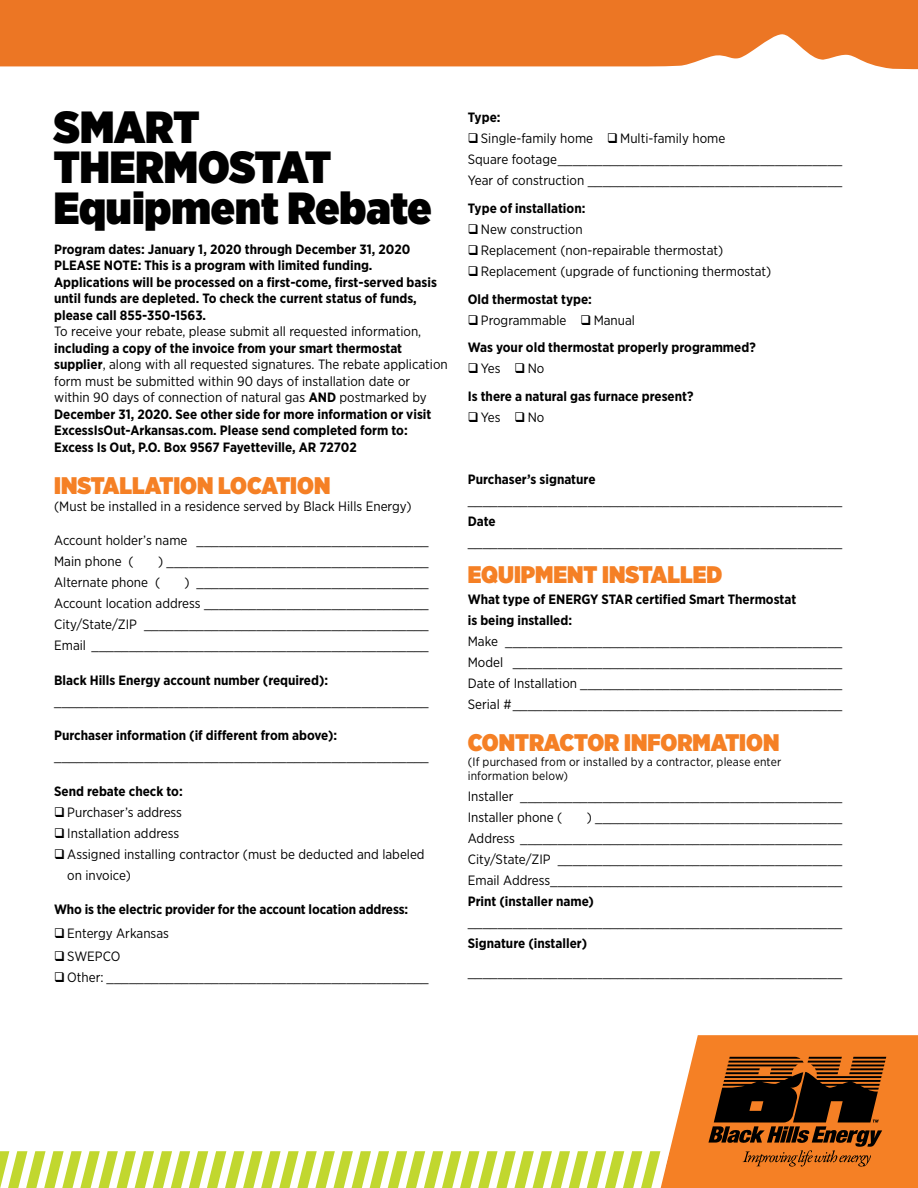
<style>
.page{position:relative;width:918px;height:1188px;background:#fff}
.page>*{position:absolute;margin:0;border:0;box-sizing:border-box;transform-origin:0 0}
.LARGE_PAGE_TITLE_HEA{font:900 45px/40.5px "Gotham Narrow";color:#000}
.GENERAL_PARAGRAPH{font:900 24px "Gotham Narrow";color:#f58025}
.GENERAL_PARAGRAPH-2{font:13.5px/21px "Gotham Narrow";color:#000}
.GENERAL_PARAGRAPH-3{font:700 13.5px/16.5px "Gotham Narrow";color:#000}
.GENERAL_PARAGRAPH-4{font:12px/14.4px "Gotham Narrow";letter-spacing:.015em;color:#000}
.s1{font-weight:700}
.s2{font-weight:400}
</style>
<div class="page">
<svg style="left:0;top:1035px;width:918px;height:153px"></svg>
<svg style="left:0;top:0;width:918px;height:69px;background:#ed8034"></svg>
<p class="LARGE_PAGE_TITLE_HEA" style="left:54px;top:106px;width:379px">SMART<br>THERMOSTAT<br>Equipment Rebate</p>
<p class="GENERAL_PARAGRAPH-3" style="left:468px;top:109px;width:34px">Type:</p>
<p class="GENERAL_PARAGRAPH-2" style="left:468px;top:128px;width:376px">❑ Single-family home ❑ Multi-family home<br>Square footage______________________________________<br>Year of construction __________________________________</p>
<p class="GENERAL_PARAGRAPH-3" style="left:468px;top:200px;width:119px">Type of installation:</p>
<p class="GENERAL_PARAGRAPH-2" style="left:468px;top:218px;width:116px">❑ New construction</p>
<p class="GENERAL_PARAGRAPH-2" style="left:468px;top:239px;width:257px">❑ Replacement (non-repairable thermostat)</p>
<p class="GENERAL_PARAGRAPH-2" style="left:468px;top:257px;width:305px;line-height:27.8px">❑ Replacement (upgrade of functioning thermostat)<br><span class="s1">Old thermostat type:</span></p>
<p class="GENERAL_PARAGRAPH-3" style="left:468px;top:306px;width:289px;line-height:27.8px">❑ <span class="s2">Programmable</span> ❑ <span class="s2">Manual<br></span>Was your old thermostat properly programmed?</p>
<p class="GENERAL_PARAGRAPH-3" style="left:468px;top:355px;width:227px;line-height:27.8px">❑ <span class="s2">Yes</span> ❑ <span class="s2">No<br></span>Is there a natural gas furnace present?</p>
<p class="GENERAL_PARAGRAPH-2" style="left:468px;top:407px;width:78px">❑ Yes ❑ No</p>
<p class="GENERAL_PARAGRAPH-3" style="left:54px;top:241px;width:358px">Program dates: January 1, 2020 through December 31, 2020</p>
<p class="GENERAL_PARAGRAPH-3" style="left:54px;top:257px;width:395px">PLEASE NOTE: This is a program with limited funding.<br>Applications will be processed on a first-come, first-served basis until funds are depleted. To check the current status of funds, please call 855-350-1563.<br><span class="s2">To receive your rebate, please submit all requested information, </span>including a copy of the invoice from your smart thermostat supplier<span class="s2">, along with all requested signatures. The rebate application form must be submitted within 90 days of installation date or within 90 days of connection of natural gas</span> AND <span class="s2">postmarked by </span>December 31, 2020. See other side for more information or visit ExcessIsOut-Arkansas.com. Please send completed form to:<br>Excess Is Out, P.O. Box 9567 Fayetteville, AR 72702</p>
<p class="GENERAL_PARAGRAPH" style="left:54px;top:469px;width:278px">INSTALLATION LOCATION</p>
<p class="GENERAL_PARAGRAPH-2" style="left:54px;top:495px;width:359px">(Must be installed in a residence served by Black Hills Energy)</p>
<p class="GENERAL_PARAGRAPH-2" style="left:54px;top:530px;width:376px">Account holder’s name _______________________________<br>Main phone (</p>
<p class="GENERAL_PARAGRAPH-2" style="left:468px;top:469px;width:376px"><span class="s1">Purchaser’s signature </span>__________________________________________________ <span class="s1">Date </span>__________________________________________________</p>
<p class="GENERAL_PARAGRAPH" style="left:468px;top:558px;width:256px">EQUIPMENT INSTALLED</p>
<p class="GENERAL_PARAGRAPH-2" style="left:468px;top:588px;width:376px"><span class="s1">What type of ENERGY STAR certified Smart Thermostat<br>is being installed:<br></span>Make _____________________________________________ Model ____________________________________________ Date of Installation ___________________________________ Serial #____________________________________________</p>
<p class="GENERAL_PARAGRAPH" style="left:468px;top:726px;width:313px">CONTRACTOR INFORMATION</p>
<p class="GENERAL_PARAGRAPH-4" style="left:468px;top:754px;width:315px">(If purchased from or installed by a contractor, please enter information below)</p>
<p class="GENERAL_PARAGRAPH-2" style="left:468px;top:785px;width:376px">Installer ___________________________________________<br>Installer phone (</p>
<p class="GENERAL_PARAGRAPH-2" style="left:54px;top:551px;width:376px;text-indent:104px">) ___________________________________<br>Alternate phone (</p>
<p class="GENERAL_PARAGRAPH-2" style="left:54px;top:572px;width:376px;text-align:justify;text-indent:130px">) _______________________________ Account location address ______________________________ City/State/ZIP ______________________________________ Email _____________________________________________</p>
<p class="GENERAL_PARAGRAPH-2" style="left:54px;top:669px;width:376px"><span class="s1">Black Hills Energy account number (required): </span>__________________________________________________</p>
<p class="GENERAL_PARAGRAPH-2" style="left:54px;top:725px;width:376px"><span class="s1">Purchaser information (if different from above): </span>__________________________________________________</p>
<p class="GENERAL_PARAGRAPH-3" style="left:54px;top:783px;width:130px">Send rebate check to:</p>
<p class="GENERAL_PARAGRAPH-2" style="left:54px;top:801px;width:129px">❑ Purchaser’s address</p>
<p class="GENERAL_PARAGRAPH-2" style="left:54px;top:822px;width:127px">❑ Installation address</p>
<p class="GENERAL_PARAGRAPH-2" style="left:67px;top:843px;width:359px;text-indent:-13px">❑ Assigned installing contractor (must be deducted and labeled on invoice)</p>
<p class="GENERAL_PARAGRAPH-3" style="left:54px;top:901px;width:356px">Who is the electric provider for the account location address:</p>
<p class="GENERAL_PARAGRAPH-2" style="left:54px;top:923px;width:116px">❑ Entergy Arkansas</p>
<p class="GENERAL_PARAGRAPH-2" style="left:54px;top:945px;width:68px">❑ SWEPCO</p>
<p class="GENERAL_PARAGRAPH-2" style="left:54px;top:966px;width:376px">❑ Other: ___________________________________________</p>
<p class="GENERAL_PARAGRAPH-2" style="left:468px;top:806px;width:376px;text-indent:119px">) _________________________________ Address ___________________________________________ City/State/ZIP ______________________________________ Email Address_______________________________________ <span class="s1">Print (installer name) </span>__________________________________________________ <span class="s1">Signature (installer)</span></p>
<p class="GENERAL_PARAGRAPH-2" style="left:468px;top:961px;width:376px">__________________________________________________</p>
</div>
